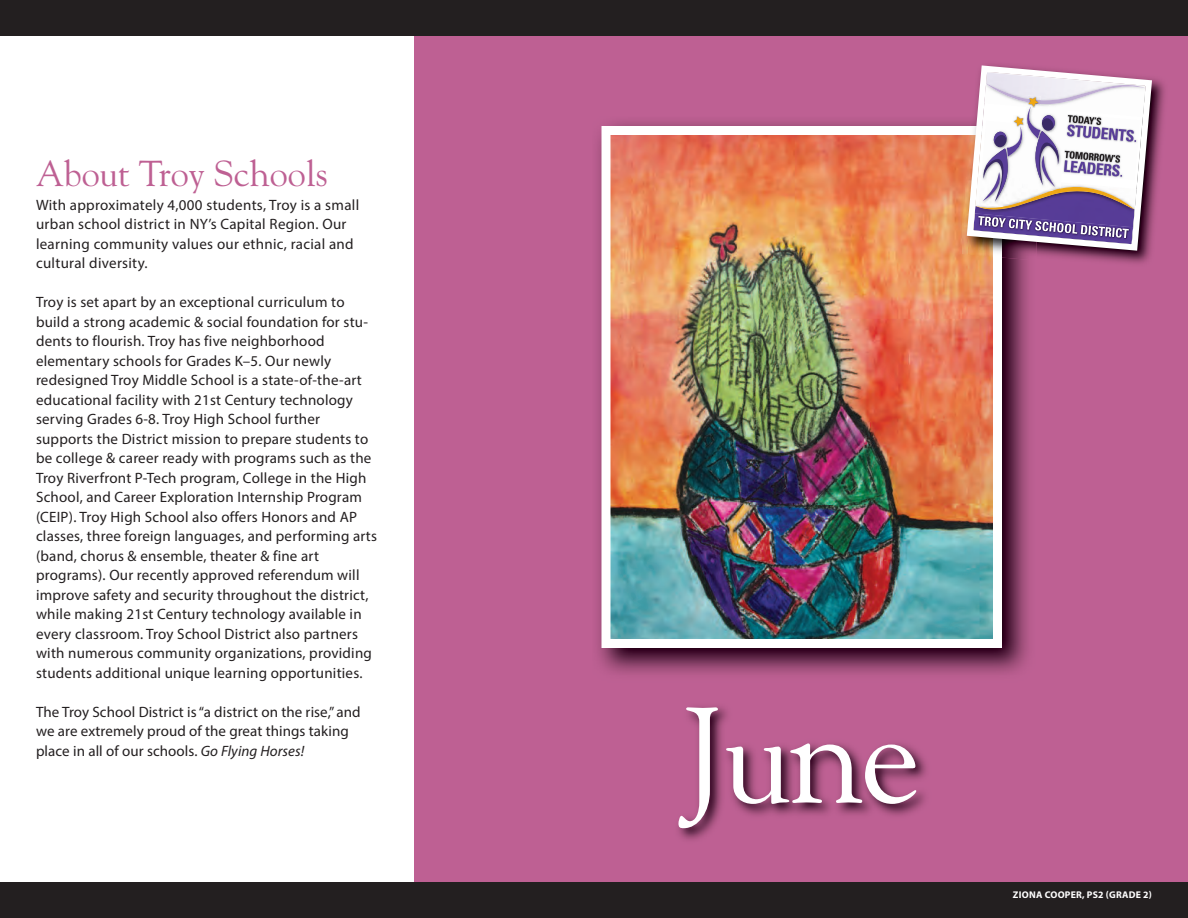
<style>
.page{position:relative;width:1188px;height:918px;background:#be6093}
.page>*{position:absolute;margin:0;border:0;box-sizing:border-box;transform-origin:0 0}
.t1{font:135px "Goudy";color:#fff}
.t2{font:36px "Goudy";color:#be6093}
.t3{font:15px/19.5px "Myriad Pro";letter-spacing:.015em;color:#231f20}
.t4{font:700 9.75px "Myriad Pro";letter-spacing:.025em;color:#fff}
.s1{font-style:italic}
</style>
<div class="page">
<div style="left:0;top:36px;width:414px;height:846px;background:#fff"></div>
<div style="left:0;top:0;width:1188px;height:36px;background:#231f20"></div>
<div style="left:0;top:882px;width:1188px;height:36px;background:#231f20"></div>
<img style="left:678px;top:706px;width:248px;height:134px">
<img style="left:597px;top:122px;width:432px;height:552px">
<img style="left:612px;top:136px;width:380px;height:502px">
<div style="left:602px;top:126px;width:400px;height:522px;border:9px solid #fff"></div>
<img style="left:971px;top:79px;width:194px;height:192px">
<img style="left:970px;top:254px;width:66px;height:7px">
<img style="left:959px;top:135px;width:34px;height:122px">
<svg style="left:964px;top:65px;width:191px;height:189px;background:#beaabf"></svg>
<h2 class="t2" style="left:36px;top:152px;width:293px">About Troy Schools</h2>
<p class="t3" style="left:36px;top:196px;width:325px">With approximately 4,000 students, Troy is a small urban school district in NY’s Capital Region. Our learning community values our ethnic, racial and cultural diversity.</p>
<p class="t3" style="left:36px;top:293px;width:343px">Troy is set apart by an exceptional curriculum to build a strong academic &amp; social foundation for stu&shy;dents to flourish. Troy has five neighborhood elementary schools for Grades K–5. Our newly redesigned Troy Middle School is a state-of-the-art educational facility with 21st Century technology serving Grades 6-8. Troy High School further supports the District mission to prepare students to be college &amp; career ready with programs such as the Troy Riverfront P-Tech program, College in the High School, and Career Exploration Internship Program (CEIP). Troy High School also offers Honors and AP classes, three foreign languages, and performing arts (band, chorus &amp; ensemble, theater &amp; fine art programs). Our recently approved referendum will improve safety and security throughout the district, while making 21st Century technology available in every classroom. Troy School District also partners with numerous community organizations, providing students additional unique learning opportunities.</p>
<p class="t3" style="left:36px;top:703px;width:326px">The Troy School District is “a district on the rise,” and we are extremely proud of the great things taking place in all of our schools. <span class="s1">Go Flying Horses!</span></p>
<h1 class="t1" style="left:681px;top:677px;width:241px">June</h1>
<p class="t4" style="left:1013px;top:891px;width:140px">ZIONA COOPER, PS2 (GRADE 2)</p>
</div>
